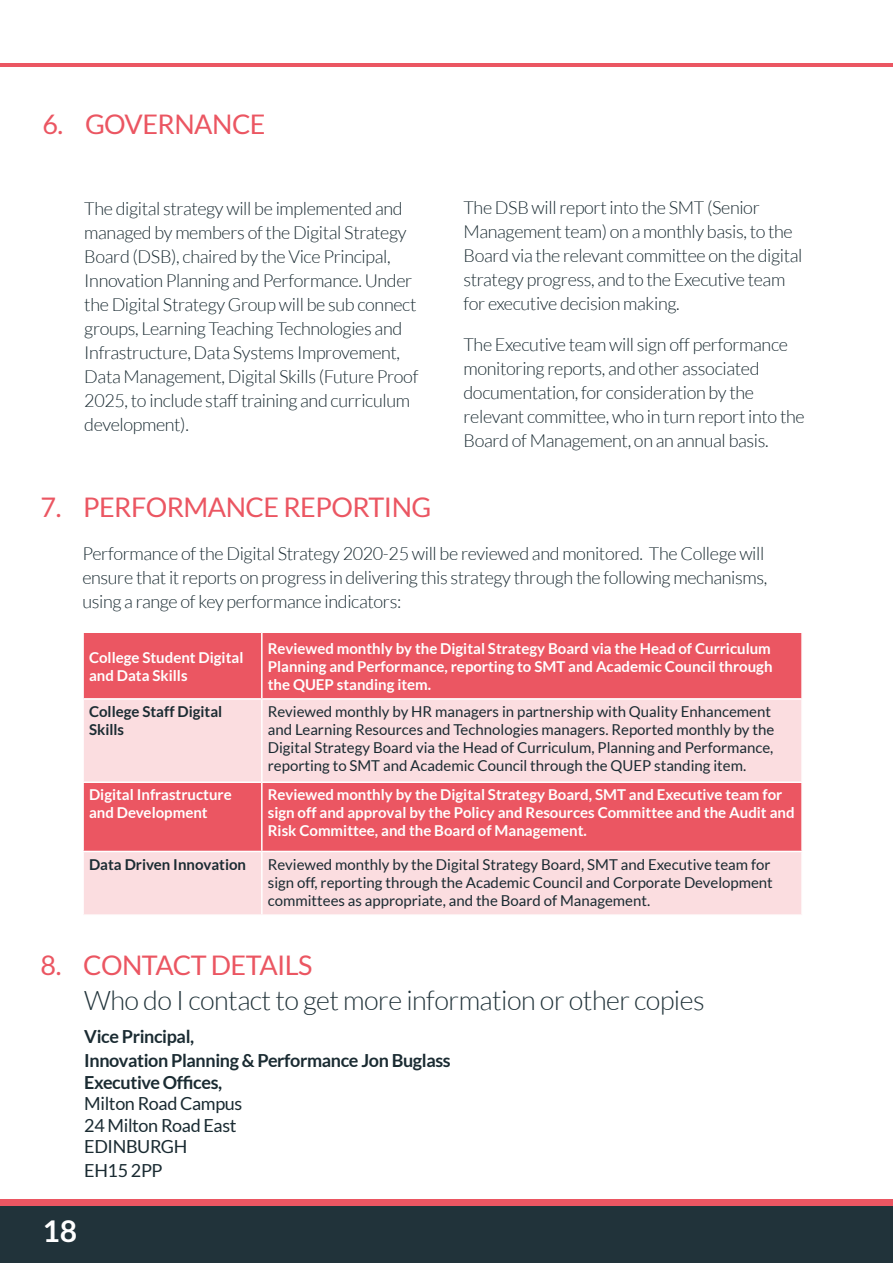
<style>
.page{position:relative;width:893px;height:1263px;background:#fff}
.page>*{position:absolute;margin:0;border:0;box-sizing:border-box;transform-origin:0 0}
.t1{font:700 30px "Lato";color:#fff}
.t2{font:27px "Lato";letter-spacing:-.02em;color:#eb5662}
.t3{font:300 27px "Lato";letter-spacing:-.02em;color:#21333a}
.t4{font:300 18px/24px "Lato";letter-spacing:-.02em;color:#1a2b32}
.t5{font:700 18px/24px "Lato";letter-spacing:-.02em;color:#1a2b32}
.t6{font:18px/21.6px "Lato";letter-spacing:-.02em;color:#1a2b32}
.t7{font:15px/18px "Lato";color:#1a2b32}
.t8{font:700 15px/18px "Lato";color:#fff}
.t9{font:700 15px/18px "Lato";color:#1a2b32}
</style>
<div class="page">
<div style="left:0;top:1205px;width:893px;height:58px;background:#21333a"></div>
<div style="left:0;top:1199px;width:893px;height:6px;background:#eb5662"></div>
<hr style="left:0;top:64px;width:893px;height:3px;background:#eb5662">
<div style="left:84px;top:633px;width:717px;height:65px;background:#eb5662"></div>
<div style="left:84px;top:700px;width:717px;height:214px;background:#fbdde0"></div>
<div style="left:84px;top:783px;width:717px;height:68px;background:#eb5662"></div>
<hr style="left:261px;top:633px;width:2px;height:65px;background:#fff">
<hr style="left:261px;top:700px;width:2px;height:81px;background:#fff">
<hr style="left:82px;top:781px;width:180px;height:2px;background:#fff">
<hr style="left:262px;top:781px;width:541px;height:2px;background:#fff">
<hr style="left:261px;top:783px;width:2px;height:68px;background:#fff">
<hr style="left:82px;top:851px;width:180px;height:1px;background:#fff">
<hr style="left:262px;top:851px;width:541px;height:1px;background:#fff">
<hr style="left:261px;top:852px;width:2px;height:62px;background:#fff">
<h2 class="t2" style="left:43px;top:109px;width:225px">6. GOVERNANCE</h2>
<p class="t4" style="left:84px;top:197px;width:336px">The digital strategy will be implemented and managed by members of the Digital Strategy Board (DSB), chaired by the Vice Principal, Innovation Planning and Performance. Under the Digital Strategy Group will be sub connect groups, Learning Teaching Technologies and Infrastructure, Data Systems Improvement, Data Management, Digital Skills (Future Proof 2025, to include staff training and curriculum development).</p>
<p class="t4" style="left:463px;top:196px;width:340px">The DSB will report into the SMT (Senior Management team) on a monthly basis, to the Board via the relevant committee on the digital strategy progress, and to the Executive team for executive decision making.</p>
<p class="t4" style="left:463px;top:333px;width:343px">The Executive team will sign off performance monitoring reports, and other associated documentation, for consideration by the relevant committee, who in turn report into the Board of Management, on an annual basis.</p>
<h2 class="t2" style="left:41px;top:492px;width:392px">7. PERFORMANCE REPORTING</h2>
<p class="t4" style="left:82px;top:541px;width:686px">Performance of the Digital Strategy 2020-25 will be reviewed and monitored. The College will ensure that it reports on progress in delivering this strategy through the following mechanisms, using a range of key performance indicators:</p>
<p class="t8" style="left:89px;top:648px;width:156px">College Student Digital and Data Skills</p>
<p class="t8" style="left:268px;top:639px;width:506px;text-align:justify">Reviewed monthly by the Digital Strategy Board via the Head of Curriculum Planning and Performance, reporting to SMT and Academic Council through the QUEP standing item.</p>
<p class="t9" style="left:89px;top:702px;width:135px">College Staff Digital<br>Skills</p>
<p class="t7" style="left:268px;top:702px;width:508px">Reviewed monthly by HR managers in partnership with Quality Enhancement and Learning Resources and Technologies managers. Reported monthly by the Digital Strategy Board via the Head of Curriculum, Planning and Performance, reporting to SMT and Academic Council through the QUEP standing item.</p>
<p class="t8" style="left:89px;top:786px;width:144px">Digital Infrastructure and Development</p>
<p class="t8" style="left:268px;top:786px;width:528px">Reviewed monthly by the Digital Strategy Board, SMT and Executive team for sign off and approval by the Policy and Resources Committee and the Audit and<br>Risk Committee, and the Board of Management.</p>
<p class="t9" style="left:89px;top:855px;width:159px">Data Driven Innovation</p>
<p class="t7" style="left:268px;top:855px;width:507px">Reviewed monthly by the Digital Strategy Board, SMT and Executive team for sign off, reporting through the Academic Council and Corporate Development committees as appropriate, and the Board of Management.</p>
<h2 class="t2" style="left:41px;top:950px;width:273px">8. CONTACT DETAILS</h2>
<h2 class="t3" style="left:84px;top:986px;width:622px">Who do I contact to get more information or other copies</h2>
<p class="t5" style="left:84px;top:1024px;width:368px">Vice Principal,<br>Innovation Planning &amp; Performance Jon Buglass</p>
<p class="t5" style="left:84px;top:1070px;width:139px">Executive Offices,</p>
<p class="t6" style="left:84px;top:1093px;width:160px">Milton Road Campus<br>24 Milton Road East<br>EDINBURGH</p>
<p class="t6" style="left:84px;top:1160px;width:80px">EH15 2PP</p>
<h1 class="t1" style="left:43px;top:1214px;width:36px">18</h1>
</div>
